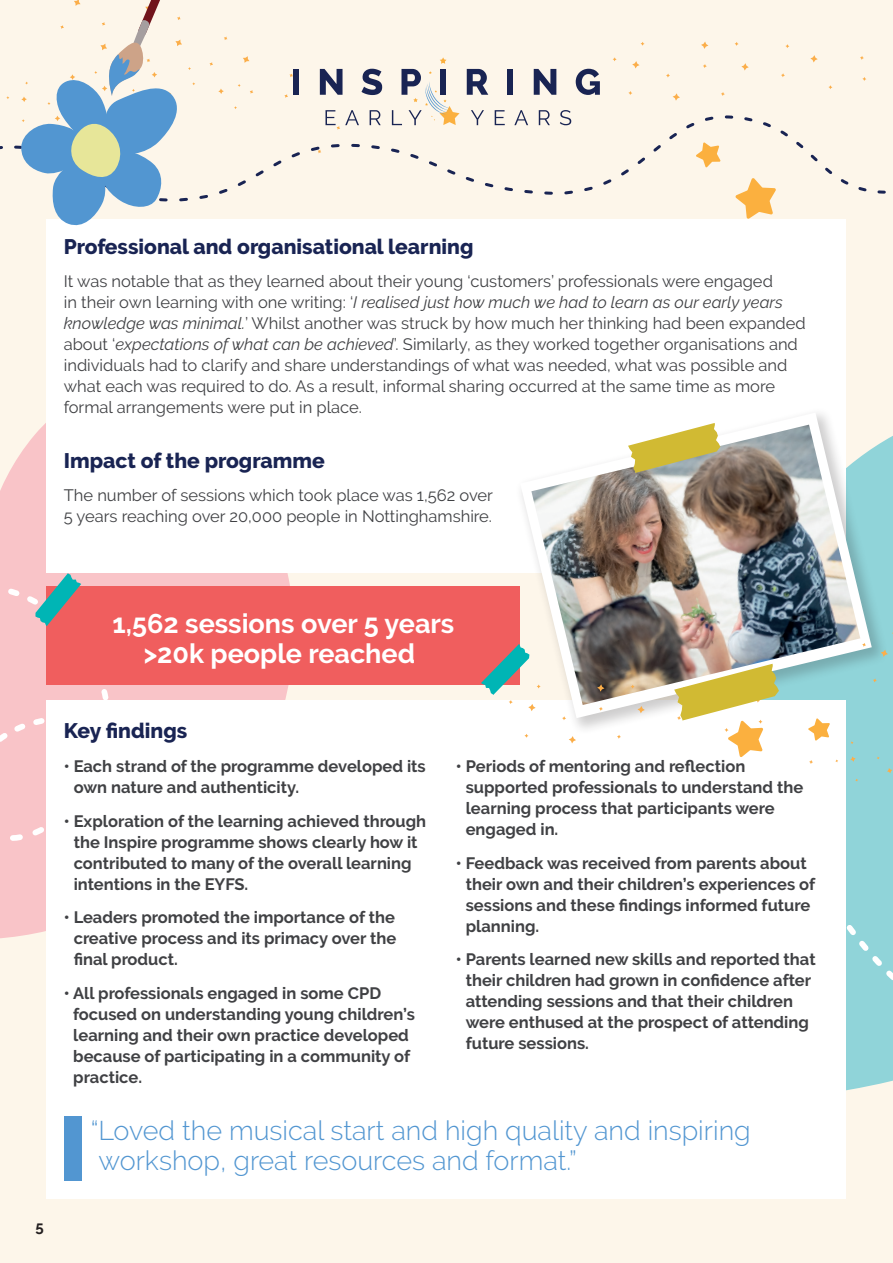
<style>
.page{position:relative;width:893px;height:1263px;background:#fdf6ea}
.page>*{position:absolute;margin:0;border:0;box-sizing:border-box;transform-origin:0 0}
.t1{font:300 27px/30px "Raleway";color:#5296d1}
.t2{font:700 27px/30px "Raleway";color:#fff;text-align:center}
.t3{font:800 21px "Raleway";color:#192453}
.t4{font:700 16.5px/21px "Raleway";color:#404144}
.t5{font:16.5px/21px "Raleway";color:#404144}
.t6{font:700 15px "Raleway";color:#231f20}
.s1{font-style:italic}
</style>
<div class="page">
<svg style="left:846px;top:436px;width:47px;height:655px;background:#99d7da"></svg>
<svg style="left:0;top:387px;width:290px;height:313px;fill:#f9c4c8"></svg>
<div style="left:846px;top:577px;width:47px;height:467px;background:#90d4d9"></div>
<svg style="left:0;top:685px;width:202px;height:305px"></svg>
<svg style="left:810px;top:55px;width:8px;height:7px"></svg>
<svg style="left:741px;top:63px;width:8px;height:8px"></svg>
<svg style="left:742px;top:203px;width:31px;height:16px"></svg>
<svg style="left:0;top:115px;width:886px;height:88px"></svg>
<div style="left:47px;top:219px;width:799px;height:354px;background:#fff"></div>
<div style="left:47px;top:700px;width:799px;height:499px;background:#fff"></div>
<div style="left:47px;top:586px;width:473px;height:99px;background:#f05e5e"></div>
<svg style="left:0;top:573px;width:115px;height:270px"></svg>
<div style="left:64px;top:1116px;width:17px;height:64px;background:#5296d1"></div>
<div style="left:514px;top:407px;width:375px;height:329px;background:#231f20;opacity:.22"></div>
<svg style="left:520px;top:413px;width:352px;height:305px"></svg>
<img style="left:531px;top:425px;width:329px;height:280px">
<svg style="left:850px;top:756px;width:6px;height:6px"></svg>
<svg style="left:887px;top:768px;width:5px;height:5px"></svg>
<svg style="left:881px;top:650px;width:7px;height:7px"></svg>
<svg style="left:873px;top:678px;width:4px;height:4px"></svg>
<svg style="left:862px;top:643px;width:4px;height:4px"></svg>
<svg style="left:597px;top:684px;width:7px;height:8px"></svg>
<svg style="left:569px;top:736px;width:7px;height:7px"></svg>
<svg style="left:637px;top:706px;width:8px;height:7px"></svg>
<svg style="left:562px;top:716px;width:4px;height:4px"></svg>
<svg style="left:524px;top:734px;width:4px;height:4px"></svg>
<svg style="left:599px;top:707px;width:4px;height:4px"></svg>
<svg style="left:631px;top:685px;width:4px;height:3px"></svg>
<svg style="left:809px;top:760px;width:4px;height:4px"></svg>
<svg style="left:617px;top:735px;width:4px;height:4px"></svg>
<svg style="left:481px;top:644px;width:60px;height:67px"></svg>
<svg style="left:628px;top:423px;width:92px;height:50px"></svg>
<svg style="left:808px;top:718px;width:22px;height:23px"></svg>
<svg style="left:674px;top:664px;width:105px;height:93px"></svg>
<svg style="left:21px;top:0;width:704px;height:229px"></svg>
<p class="t3" style="left:64px;top:234px;width:411px">Professional and organisational learning</p>
<p class="t5" style="left:64px;top:271px;width:744px">It was notable that as they learned about their young ‘customers’ professionals were engaged<br>in their own learning with one writing: ‘<span class="s1">I realised just how much we had to learn as our early years knowledge was minimal.</span>’ Whilst another was struck by how much her thinking had been expanded about ‘<span class="s1">expectations of what can be achieved</span>’. Similarly, as they worked together organisations and individuals had to clarify and share understandings of what was needed, what was possible and what each was required to do. As a result, informal sharing occurred at the same time as more formal arrangements were put in place.</p>
<p class="t3" style="left:64px;top:448px;width:263px">Impact of the programme</p>
<p class="t5" style="left:64px;top:485px;width:431px">The number of sessions which took place was 1,562 over<br>5 years reaching over 20,000 people in Nottinghamshire.</p>
<p class="t6" style="left:35px;top:1218px;width:10px">5</p>
<p class="t2" style="left:113px;top:609px;width:343px">1,562 sessions over 5 years &gt;20k people reached</p>
<p class="t3" style="left:64px;top:719px;width:125px">Key findings</p>
<p class="t4" style="left:74px;top:756px;width:354px;text-indent:-10px">• Each strand of the programme developed its own nature and authenticity.</p>
<p class="t4" style="left:74px;top:810px;width:354px;text-indent:-10px">• Exploration of the learning achieved through the Inspire programme shows clearly how it contributed to many of the overall learning intentions in the EYFS.</p>
<p class="t4" style="left:74px;top:907px;width:324px;text-align:justify;text-indent:-10px">• Leaders promoted the importance of the creative process and its primacy over the final product.</p>
<p class="t4" style="left:73px;top:983px;width:343px;text-indent:-9px">• All professionals engaged in some CPD focused on understanding young children’s learning and their own practice developed because of participating in a community of practice.</p>
<p class="t4" style="left:466px;top:756px;width:339px;text-indent:-10px">• Periods of mentoring and reflection supported professionals to understand the learning process that participants were engaged in.</p>
<p class="t4" style="left:466px;top:852px;width:351px;text-indent:-10px">• Feedback was received from parents about their own and their children’s experiences of sessions and these findings informed future planning.</p>
<p class="t4" style="left:466px;top:949px;width:351px;text-indent:-10px">• Parents learned new skills and reported that their children had grown in confidence after attending sessions and that their children were enthused at the prospect of attending future sessions.</p>
<p class="t1" style="left:91px;top:1115px;width:662px">“Loved the musical start and high quality and inspiring workshop, great resources and format.”</p>
</div>
